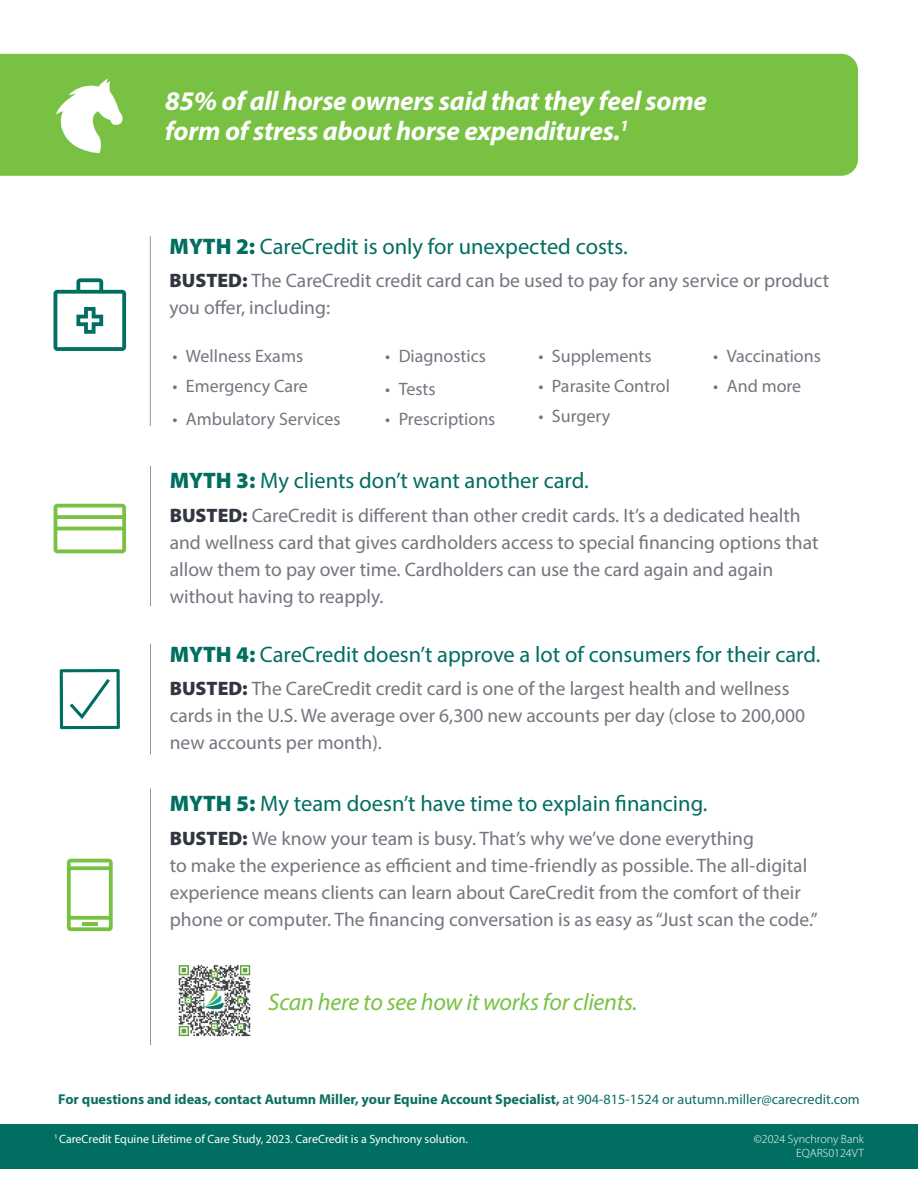
<style>
.page{position:relative;width:918px;height:1188px;background:#fff}
.page>*{position:absolute;margin:0;border:0;box-sizing:border-box;transform-origin:0 0}
.t1{font:italic 700 27px/30px "Myriad Pro";letter-spacing:-.01em;color:#fff}
.t2{font:italic 24px "Myriad Pro";letter-spacing:-.01em;color:#79c144}
.t3{font:22.5px "Myriad Pro";color:#006e60}
.t4{font:19.5px/27px "Myriad Pro";color:#73767f}
.t5{font:18px "Myriad Pro";color:#73767f}
.t6{font:700 14.25px "Myriad Pro";color:#0d6f60}
.t7{font:12px "Myriad Pro";color:#fff}
.t8{font:300 12px/13.5px "Myriad Pro";color:#fff;text-align:right}
.s1{font-weight:900}
.s2{font-weight:900;color:#323640}
.s3{font-weight:400}
</style>
<div class="page">
<div style="left:0;top:1124px;width:918px;height:45px;background:#006e60"></div>
<div style="left:0;top:54px;width:858px;height:122px;background:#79c142"></div>
<hr style="left:150px;top:466px;width:1px;height:140px;background:#94969a">
<hr style="left:150px;top:644px;width:1px;height:110px;background:#94969a">
<hr style="left:150px;top:788px;width:1px;height:257px;background:#94969a">
<svg style="left:54px;top:504px;width:72px;height:49px"></svg>
<svg style="left:67px;top:859px;width:46px;height:72px"></svg>
<hr style="left:82px;top:922px;width:15px;height:3px;background:#79c142">
<img style="left:178px;top:965px;width:73px;height:72px">
<svg style="left:60px;top:669px;width:60px;height:60px"></svg>
<svg style="left:56px;top:78px;width:67px;height:75px"></svg>
<hr style="left:150px;top:236px;width:1px;height:190px;background:#94969a">
<svg style="left:54px;top:278px;width:72px;height:73px"></svg>
<h1 class="t1" style="left:165px;top:86px;width:544px">85% of all horse owners said that they feel some form of stress about horse expenditures.<sup>1</sup></h1>
<p class="t3" style="left:170px;top:232px;width:460px"><span class="s1">MYTH 2:</span> CareCredit is only for unexpected costs.</p>
<p class="t4" style="left:170px;top:267px;width:661px"><span class="s2">BUSTED:</span> The CareCredit credit card can be used to pay for any service or product you offer, including:</p>
<p class="t5" style="left:172px;top:345px;width:132px">• Wellness Exams</p>
<p class="t5" style="left:172px;top:375px;width:137px">• Emergency Care</p>
<p class="t5" style="left:172px;top:407px;width:170px">• Ambulatory Services</p>
<p class="t5" style="left:538px;top:345px;width:115px">• Supplements</p>
<p class="t5" style="left:538px;top:375px;width:133px">• Parasite Control</p>
<p class="t5" style="left:538px;top:404px;width:73px">• Surgery</p>
<p class="t5" style="left:385px;top:345px;width:102px">• Diagnostics</p>
<p class="t5" style="left:385px;top:378px;width:52px">• Tests</p>
<p class="t5" style="left:385px;top:407px;width:112px">• Prescriptions</p>
<p class="t5" style="left:713px;top:345px;width:109px">• Vaccinations</p>
<p class="t5" style="left:713px;top:375px;width:90px">• And more</p>
<p class="t3" style="left:170px;top:467px;width:421px"><span class="s1">MYTH 3:</span> My clients don’t want another card.</p>
<p class="t4" style="left:170px;top:502px;width:650px"><span class="s2">BUSTED:</span> CareCredit is different than other credit cards. It’s a dedicated health and wellness card that gives cardholders access to special financing options that allow them to pay over time. Cardholders can use the card again and again without having to reapply.</p>
<p class="t3" style="left:170px;top:640px;width:652px"><span class="s1">MYTH 4:</span> CareCredit doesn’t approve a lot of consumers for their card.</p>
<p class="t4" style="left:170px;top:675px;width:637px"><span class="s2">BUSTED:</span> The CareCredit credit card is one of the largest health and wellness cards in the U.S. We average over 6,300 new accounts per day (close to 200,000 new accounts per month).</p>
<p class="t3" style="left:170px;top:790px;width:539px"><span class="s1">MYTH 5:</span> My team doesn’t have time to explain financing.</p>
<p class="t4" style="left:170px;top:824px;width:650px"><span class="s2">BUSTED:</span> We know your team is busy. That’s why we’ve done everything<br>to make the experience as efficient and time-friendly as possible. The all-digital experience means clients can learn about CareCredit from the comfort of their phone or computer. The financing conversation is as easy as “Just scan the code.”</p>
<p class="t2" style="left:268px;top:988px;width:371px">Scan here to see how it works for clients.</p>
<p class="t6" style="left:58px;top:1090px;width:803px">For questions and ideas, contact Autumn Miller, your Equine Account Specialist, <span class="s3">at 904-815-1524 or autumn.miller@carecredit.com</span></p>
<p class="t7" style="left:54px;top:1131px;width:415px"><sup>1</sup> CareCredit Equine Lifetime of Care Study, 2023. CareCredit is a Synchrony solution.</p>
<p class="t8" style="left:754px;top:1132px;width:112px">©2024 Synchrony Bank<br>EQARS0124VT</p>
</div>
